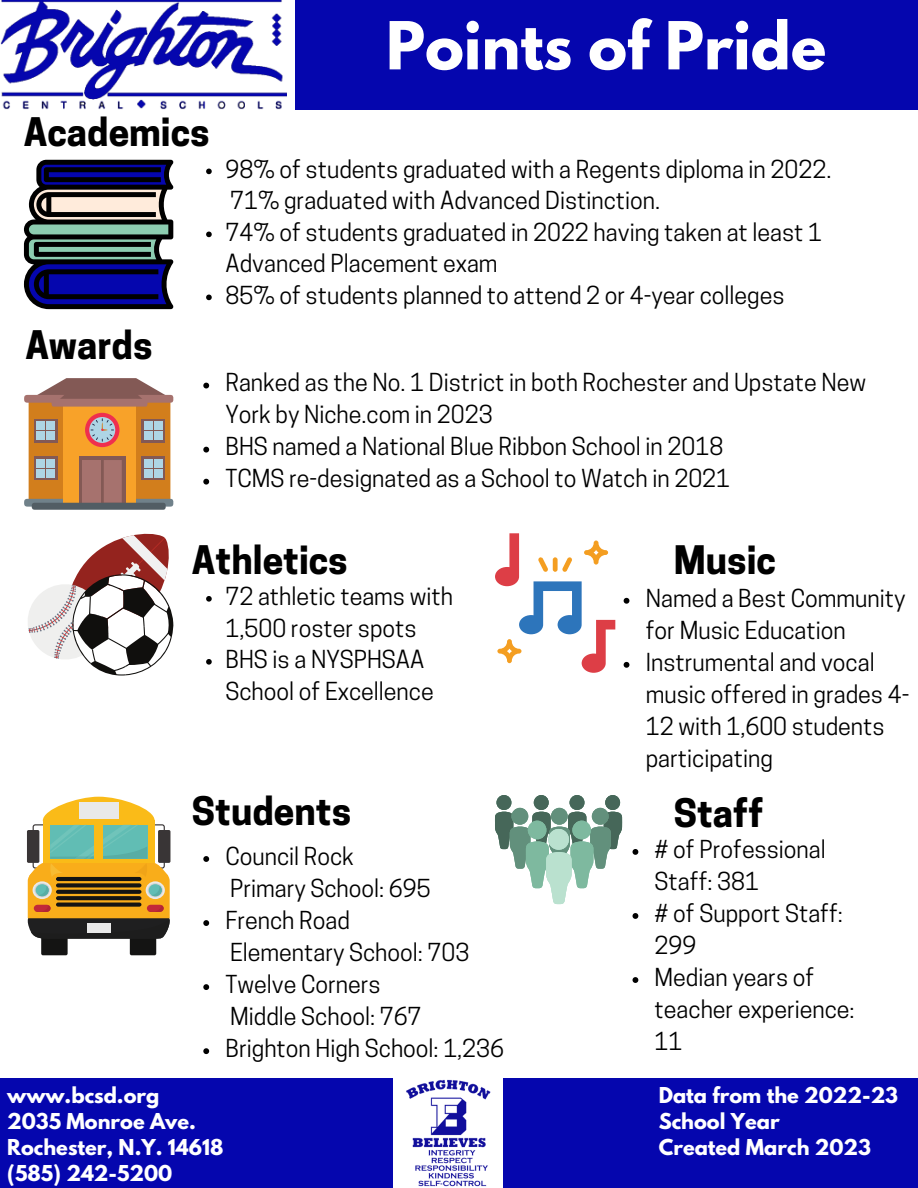
<style>
.page{position:relative;width:918px;height:1188px;background:#fff}
.page>*{position:absolute;margin:0;border:0;box-sizing:border-box;transform-origin:0 0}
.t1{font:700 58.65px "League Spartan";color:#fff}
.t2{font:700 36.9px "Cooper Hewitt";color:#000}
.t3{font:23.25px/32.1px "Cooper Hewitt";color:#000}
.t4{font:700 19.35px/26.2px "League Spartan";color:#fff}
</style>
<div class="page">
<img style="left:0;top:0;width:287px;height:109px">
<div style="left:296px;top:0;width:622px;height:109px;background:#0506ae"></div>
<div style="left:0;top:1078px;width:918px;height:109px;background:#0506ae"></div>
<img style="left:393px;top:1078px;width:110px;height:109px">
<div style="left:41px;top:914px;width:27px;height:41px;background:#141413;border-radius:2px"></div>
<div style="left:130px;top:914px;width:26px;height:41px;background:#141413;border-radius:2px"></div>
<svg style="left:27px;top:797px;width:144px;height:142px"></svg>
<svg style="left:495px;top:795px;width:127px;height:109px"></svg>
<div style="left:548px;top:829px;width:21px;height:21px;background:#bae1cf;border-radius:50%"></div>
<svg style="left:203px;top:856px;width:6px;height:6px"></svg>
<svg style="left:203px;top:920px;width:6px;height:6px"></svg>
<svg style="left:203px;top:984px;width:6px;height:6px"></svg>
<svg style="left:203px;top:1048px;width:6px;height:6px"></svg>
<svg style="left:633px;top:849px;width:5px;height:6px"></svg>
<svg style="left:633px;top:913px;width:5px;height:6px"></svg>
<svg style="left:633px;top:977px;width:5px;height:6px"></svg>
<svg style="left:495px;top:533px;width:120px;height:140px"></svg>
<svg style="left:28px;top:533px;width:146px;height:143px"></svg>
<svg style="left:624px;top:598px;width:5px;height:6px"></svg>
<svg style="left:624px;top:662px;width:5px;height:6px"></svg>
<svg style="left:206px;top:596px;width:6px;height:6px"></svg>
<svg style="left:206px;top:659px;width:6px;height:6px"></svg>
<div style="left:29px;top:400px;width:141px;height:100px;background:#d27e1c"></div>
<div style="left:24px;top:395px;width:149px;height:8px;background:#a6726e;border-radius:4px"></div>
<div style="left:24px;top:499px;width:149px;height:8px;background:#70818a;border-radius:4px"></div>
<div style="left:63px;top:400px;width:73px;height:103px;background:#f8a229"></div>
<svg style="left:34px;top:378px;width:135px;height:29px"></svg>
<div style="left:79px;top:457px;width:46px;height:46px;background:#835955"></div>
<div style="left:141px;top:456px;width:24px;height:24px;background:linear-gradient(to right,#835955,#835955)"></div>
<div style="left:144px;top:459px;width:8px;height:8px;background:#aed5e5"></div>
<div style="left:155px;top:459px;width:8px;height:8px;background:#aed5e5"></div>
<div style="left:144px;top:470px;width:8px;height:8px;background:#aed5e5"></div>
<div style="left:155px;top:470px;width:8px;height:8px;background:#aed5e5"></div>
<svg style="left:34px;top:456px;width:24px;height:24px"></svg>
<div style="left:36px;top:459px;width:8px;height:8px;background:#aed5e5"></div>
<div style="left:47px;top:459px;width:8px;height:8px;background:#aed5e5"></div>
<div style="left:36px;top:470px;width:8px;height:8px;background:#aed5e5"></div>
<div style="left:47px;top:470px;width:8px;height:8px;background:#aed5e5"></div>
<svg style="left:141px;top:419px;width:24px;height:24px"></svg>
<div style="left:144px;top:421px;width:8px;height:8px;background:#aed5e5"></div>
<div style="left:155px;top:421px;width:8px;height:8px;background:#aed5e5"></div>
<div style="left:144px;top:432px;width:8px;height:8px;background:#aed5e5"></div>
<div style="left:155px;top:432px;width:8px;height:8px;background:#aed5e5"></div>
<svg style="left:34px;top:419px;width:24px;height:24px"></svg>
<div style="left:36px;top:421px;width:8px;height:8px;background:#aed5e5"></div>
<div style="left:47px;top:421px;width:8px;height:8px;background:#aed5e5"></div>
<div style="left:36px;top:432px;width:8px;height:8px;background:#aed5e5"></div>
<div style="left:47px;top:432px;width:8px;height:8px;background:#aed5e5"></div>
<div style="left:82px;top:460px;width:18px;height:43px;background:#a6726e"></div>
<div style="left:104px;top:460px;width:18px;height:43px;background:#a6726e"></div>
<div style="left:85px;top:413px;width:34px;height:34px;background:#ef2f4e;border-radius:50%"></div>
<svg style="left:89px;top:417px;width:26px;height:26px"></svg>
<svg style="left:91px;top:418px;width:23px;height:24px"></svg>
<div style="left:32px;top:503px;width:134px;height:7px;background:#525d64;border-radius:3px"></div>
<svg style="left:203px;top:383px;width:6px;height:5px"></svg>
<svg style="left:203px;top:447px;width:6px;height:6px"></svg>
<svg style="left:203px;top:479px;width:6px;height:6px"></svg>
<svg style="left:24px;top:160px;width:149px;height:149px;background:#3f4566"></svg>
<svg style="left:206px;top:169px;width:6px;height:5px"></svg>
<svg style="left:206px;top:232px;width:6px;height:5px"></svg>
<svg style="left:206px;top:295px;width:6px;height:5px"></svg>
<h1 class="t1" style="left:386px;top:17px;width:442px">Points of Pride</h1>
<h2 class="t2" style="left:24px;top:119px;width:187px">Academics</h2>
<h2 class="t2" style="left:25px;top:331px;width:129px">Awards</h2>
<p class="t3" style="left:225px;top:156px;width:607px;line-height:31.5px">98% of students graduated with a Regents diploma in 2022.<br>71% graduated with Advanced Distinction.<br>74% of students graduated in 2022 having taken at least 1<br>Advanced Placement exam<br>85% of students planned to attend 2 or 4-year colleges</p>
<p class="t3" style="left:225px;top:370px;width:642px">Ranked as the No. 1 District in both Rochester and Upstate New York by Niche.com in 2023<br>BHS named a National Blue Ribbon School in 2018<br>TCMS re-designated as a School to Watch in 2021</p>
<h2 class="t2" style="left:192px;top:546px;width:157px">Athletics</h2>
<h2 class="t2" style="left:674px;top:546px;width:104px">Music</h2>
<p class="t3" style="left:225px;top:583px;width:229px;line-height:31.5px">72 athletic teams with<br>1,500 roster spots<br>BHS is a NYSPHSAA<br>School of Excellence</p>
<h2 class="t2" style="left:192px;top:797px;width:161px">Students</h2>
<p class="t3" style="left:225px;top:843px;width:280px">Council Rock<br>Primary School: 695<br>French Road<br>Elementary School: 703<br>Twelve Corners<br>Middle School: 767<br>Brighton High School: 1,236</p>
<p class="t4" style="left:7px;top:1084px;width:218px">www.bcsd.org<br>2035 Monroe Ave.<br>Rochester, N.Y. 14618 (585) 242-5200</p>
<p class="t3" style="left:646px;top:585px;width:265px">Named a Best Community for Music Education<br>Instrumental and vocal music offered in grades 4-<br>12 with 1,600 students participating</p>
<h2 class="t2" style="left:674px;top:799px;width:91px">Staff</h2>
<p class="t3" style="left:655px;top:836px;width:202px"># of Professional<br>Staff: 381<br># of Support Staff:<br>299<br>Median years of teacher experience:<br>11</p>
<p class="t4" style="left:659px;top:1084px;width:241px">Data from the 2022-23<br>School Year<br>Created March 2023</p>
</div>
